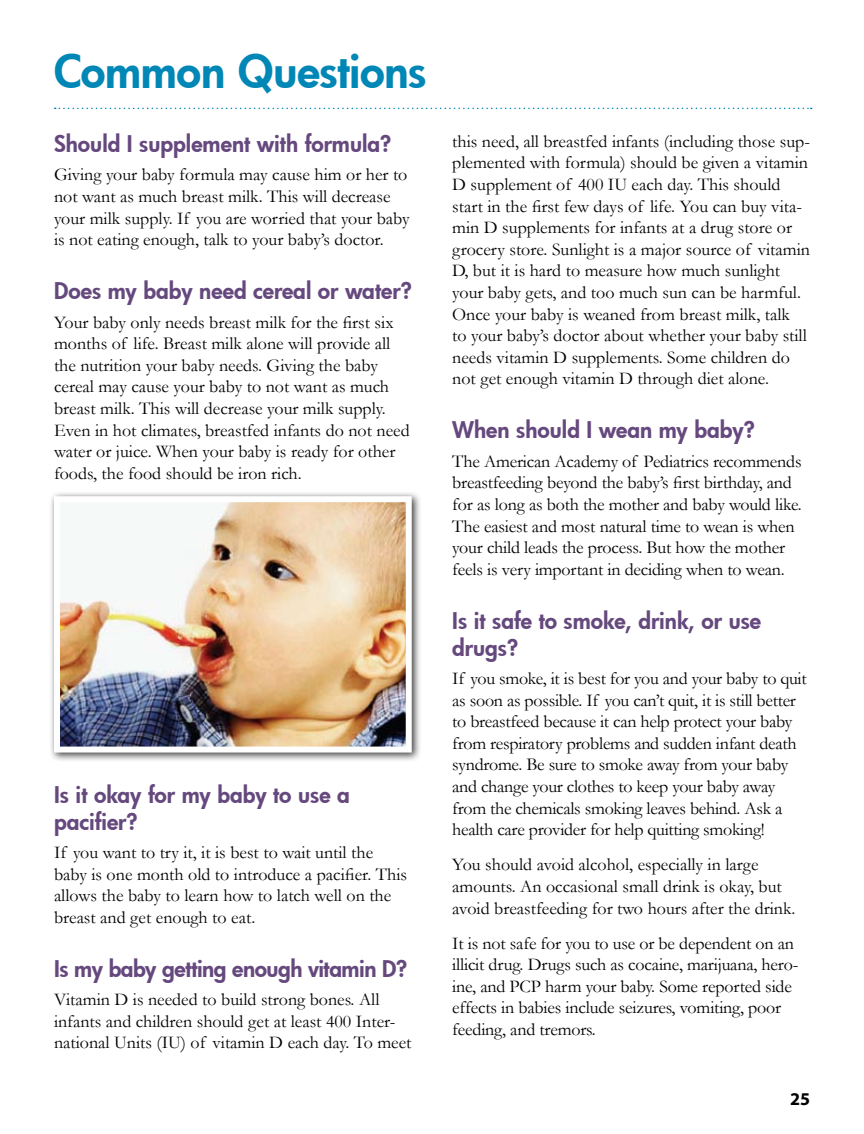
<style>
.page{position:relative;width:864px;height:1134px;background:#fff}
.page>*{position:absolute;margin:0;border:0;box-sizing:border-box;transform-origin:0 0}
.t1{font:800 45px "Futura";letter-spacing:-.01em;color:#0087b6}
.t2{font:800 22.5px/27px "Futura";color:#65487d}
.t3{font:800 22.5px "Futura";letter-spacing:-.02em;color:#65487d}
.t4{font:18px/21.6px "Garamond";color:#000}
.t5{font:700 18px "Myriad";color:#000}
</style>
<div class="page">
<svg style="left:55px;top:108px;width:757px;height:1px"></svg>
<div style="left:49px;top:491px;width:373px;height:272px;background:#000;opacity:.75"></div>
<img style="left:61px;top:503px;width:344px;height:243px">
<div style="left:54px;top:496px;width:358px;height:257px;border:6px solid #fff"></div>
<h1 class="t1" style="left:54px;top:41px;width:374px">Common Questions</h1>
<p class="t2" style="left:54px;top:130px;width:339px">Should I supplement with formula?</p>
<p class="t4" style="left:54px;top:164px;width:357px">Giving your baby formula may cause him or her to not want as much breast milk. This will decrease your milk supply. If you are worried that your baby is not eating enough, talk to your baby’s doctor.</p>
<p class="t2" style="left:54px;top:277px;width:359px">Does my baby need cereal or water?</p>
<p class="t4" style="left:54px;top:311px;width:357px">Your baby only needs breast milk for the first six months of life. Breast milk alone will provide all the nutrition your baby needs. Giving the baby cereal may cause your baby to not want as much breast milk. This will decrease your milk supply.<br>Even in hot climates, breastfed infants do not need water or juice. When your baby is ready for other foods, the food should be iron rich.</p>
<p class="t2" style="left:54px;top:781px;width:297px">Is it okay for my baby to use a pacifier?</p>
<p class="t4" style="left:54px;top:842px;width:355px">If you want to try it, it is best to wait until the baby is one month old to introduce a pacifier. This allows the baby to learn how to latch well on the breast and get enough to eat.</p>
<p class="t3" style="left:54px;top:953px;width:355px">Is my baby getting enough vitamin D?</p>
<p class="t4" style="left:54px;top:989px;width:359px">Vitamin D is needed to build strong bones. All infants and children should get at least 400 Inter&shy;national Units (IU) of vitamin D each day. To meet</p>
<p class="t4" style="left:452px;top:131px;width:359px">this need, all breastfed infants (including those sup&shy;plemented with formula) should be given a vitamin D supplement of 400 IU each day. This should start in the first few days of life. You can buy vita&shy;min D supplements for infants at a drug store or grocery store. Sunlight is a major source of vitamin D, but it is hard to measure how much sunlight your baby gets, and too much sun can be harmful.<br>Once your baby is weaned from breast milk, talk<br>to your baby’s doctor about whether your baby still needs vitamin D supplements. Some children do not get enough vitamin D through diet alone.</p>
<p class="t2" style="left:452px;top:416px;width:304px">When should I wean my baby?</p>
<p class="t4" style="left:452px;top:451px;width:351px">The American Academy of Pediatrics recommends breastfeeding beyond the baby’s first birthday, and for as long as both the mother and baby would like.<br>The easiest and most natural time to wean is when your child leads the process. But how the mother feels is very important in deciding when to wean.</p>
<p class="t2" style="left:452px;top:606px;width:311px">Is it safe to smoke, drink, or use drugs?</p>
<p class="t4" style="left:452px;top:668px;width:356px">If you smoke, it is best for you and your baby to quit as soon as possible. If you can’t quit, it is still better to breastfeed because it can help protect your baby from respiratory problems and sudden infant death syndrome. Be sure to smoke away from your baby and change your clothes to keep your baby away from the chemicals smoking leaves behind. Ask a health care provider for help quitting smoking!</p>
<p class="t4" style="left:452px;top:854px;width:345px">You should avoid alcohol, especially in large amounts. An occasional small drink is okay, but avoid breastfeeding for two hours after the drink.</p>
<p class="t4" style="left:452px;top:932px;width:348px">It is not safe for you to use or be dependent on an illicit drug. Drugs such as cocaine, marijuana, hero&shy;ine, and PCP harm your baby. Some reported side effects in babies include seizures, vomiting, poor feeding, and tremors.</p>
<p class="t5" style="left:790px;top:1090px;width:21px">25</p>
</div>
